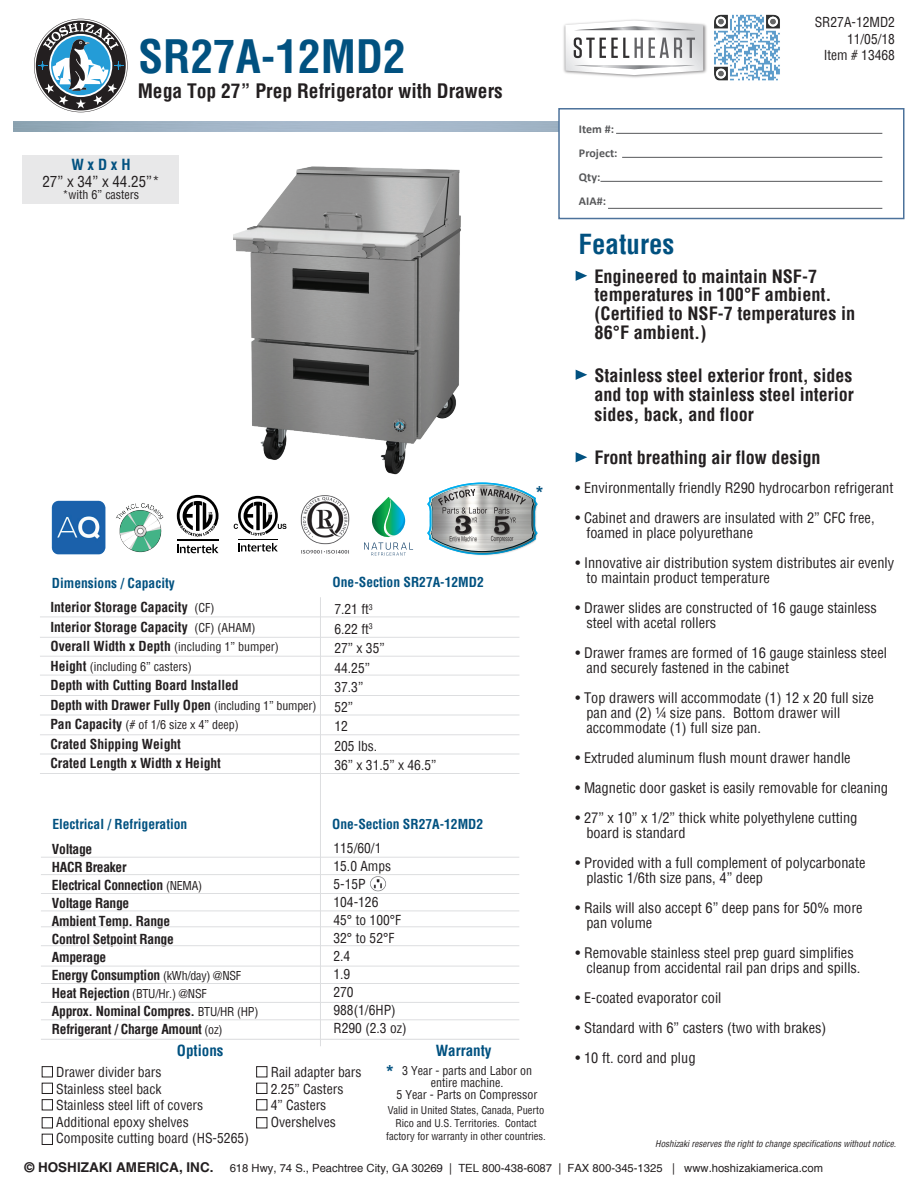
<style>
.page{position:relative;width:918px;height:1188px;background:#fff}
.page>*{position:absolute;margin:0;border:0;box-sizing:border-box;transform-origin:0 0}
.t1{font:700 condensed 45px "Helvetica";color:#015180}
.t2{font:700 condensed 27px "Helvetica";color:#015180}
.t3{font:700 condensed 19.5px "Helvetica";color:#231f20}
.t4{font:700 condensed 18px/18.8px "Helvetica";color:#231f20}
.t5{font:700 18px "Arial";color:#015180}
.t6{font:700 condensed 15px "Helvetica";color:#015180}
.t7{font:condensed 15px "Helvetica";color:#231f20}
.t8{font:condensed 14.25px/15px "Helvetica";color:#231f20}
.t9{font:condensed 13.5px/18px "Helvetica";color:#231f20}
.t10{font:700 condensed 13.5px/18px "Helvetica";letter-spacing:-.02em;color:#231f20}
.t11{font:700 condensed 13.5px/19.5px "Helvetica";color:#231f20}
.t12{font:700 condensed 13.5px "Helvetica";color:#015180}
.t13{font:condensed 12px/12px "Helvetica";color:#231f20;text-align:center}
.t14{font:700 12px/24px "Calibri";color:#57585a}
.t15{font:11.25px "Helvetica";color:#231f20}
.t16{font:condensed 10.5px/12.6px "Helvetica";color:#231f20;text-align:center}
.t17{font:italic condensed 9px "Helvetica";color:#231f20}
.s1{font-weight:400;font-size:12px}
.s2{font-weight:700;font-size:13.5px}
</style>
<div class="page">
<div style="left:23px;top:156px;width:156px;height:48px;background:#e8e8e9"></div>
<div style="left:42px;top:1066px;width:11px;height:11px;border:1px solid #231f20"></div>
<div style="left:42px;top:1083px;width:11px;height:11px;border:1px solid #231f20"></div>
<img style="left:370px;top:876px;width:16px;height:15px">
<svg style="left:34px;top:19px;width:94px;height:93px"></svg>
<svg style="left:576px;top:271px;width:11px;height:10px"></svg>
<svg style="left:576px;top:370px;width:11px;height:10px"></svg>
<svg style="left:576px;top:452px;width:11px;height:10px"></svg>
<div style="left:558px;top:108px;width:346px;height:111px;background:#fff;border:2px solid #4c729b"></div>
<hr style="left:616px;top:133px;width:266px;height:1px;background:#57585a">
<hr style="left:622px;top:157px;width:260px;height:1px;background:#57585a">
<hr style="left:600px;top:181px;width:282px;height:1px;background:#57585a">
<hr style="left:608px;top:208px;width:274px;height:1px;background:#57585a">
<hr style="left:41px;top:966px;width:478px;height:1px;background:#dddee0">
<hr style="left:41px;top:945px;width:478px;height:1px;background:#dddee0">
<hr style="left:41px;top:926px;width:478px;height:1px;background:#dddee0">
<hr style="left:41px;top:911px;width:478px;height:1px;background:#dddee0">
<hr style="left:41px;top:893px;width:478px;height:1px;background:#dddee0">
<hr style="left:41px;top:874px;width:478px;height:1px;background:#dddee0">
<hr style="left:41px;top:857px;width:478px;height:1px;background:#dddee0">
<hr style="left:41px;top:983px;width:478px;height:1px;background:#dddee0">
<hr style="left:41px;top:1002px;width:478px;height:1px;background:#dddee0">
<hr style="left:41px;top:1019px;width:478px;height:1px;background:#dddee0">
<hr style="left:41px;top:1039px;width:478px;height:1px;background:#dddee0">
<hr style="left:320px;top:597px;width:1px;height:449px;background:#dddee0">
<img style="left:427px;top:483px;width:111px;height:72px">
<img style="left:300px;top:495px;width:50px;height:59px">
<svg style="left:177px;top:544px;width:42px;height:9px"></svg>
<hr style="left:177px;top:540px;width:42px;height:1px;background:#000">
<svg style="left:177px;top:495px;width:42px;height:42px"></svg>
<svg style="left:238px;top:543px;width:40px;height:9px"></svg>
<hr style="left:238px;top:539px;width:40px;height:1px;background:#000">
<svg style="left:234px;top:496px;width:52px;height:40px"></svg>
<img style="left:116px;top:503px;width:48px;height:50px">
<img style="left:51px;top:501px;width:54px;height:53px">
<svg style="left:364px;top:497px;width:49px;height:59px"></svg>
<img style="left:233px;top:166px;width:228px;height:308px">
<div style="left:42px;top:1099px;width:11px;height:11px;border:1px solid #231f20"></div>
<div style="left:42px;top:1117px;width:11px;height:11px;border:1px solid #231f20"></div>
<div style="left:42px;top:1134px;width:11px;height:11px;border:1px solid #231f20"></div>
<div style="left:256px;top:1066px;width:11px;height:11px;border:1px solid #231f20"></div>
<div style="left:256px;top:1083px;width:11px;height:11px;border:1px solid #231f20"></div>
<div style="left:256px;top:1099px;width:11px;height:11px;border:1px solid #231f20"></div>
<div style="left:256px;top:1117px;width:11px;height:11px;border:1px solid #231f20"></div>
<img style="left:714px;top:14px;width:66px;height:67px">
<img style="left:563px;top:19px;width:144px;height:59px">
<svg style="left:565px;top:20px;width:138px;height:55px"></svg>
<hr style="left:40px;top:617px;width:479px;height:1px;background:#dddee0">
<hr style="left:40px;top:637px;width:479px;height:1px;background:#dddee0">
<hr style="left:40px;top:656px;width:479px;height:1px;background:#dddee0">
<hr style="left:40px;top:675px;width:479px;height:1px;background:#dddee0">
<hr style="left:40px;top:695px;width:479px;height:1px;background:#dddee0">
<hr style="left:40px;top:715px;width:479px;height:1px;background:#dddee0">
<hr style="left:40px;top:734px;width:479px;height:1px;background:#dddee0">
<hr style="left:40px;top:754px;width:479px;height:1px;background:#dddee0">
<hr style="left:40px;top:773px;width:479px;height:1px;background:#dddee0">
<h1 class="t1" style="left:138px;top:27px;width:269px">SR27A-12MD2</h1>
<h3 class="t3" style="left:138px;top:78px;width:367px">Mega Top 27” Prep Refrigerator with Drawers</h3>
<p class="t6" style="left:71px;top:155px;width:61px">W x D x H</p>
<p class="t7" style="left:42px;top:172px;width:119px">27” x 34” x 44.25”*</p>
<p class="t13" style="left:63px;top:188px;width:78px">*with 6” casters</p>
<p class="t14" style="left:579px;top:117px;width:40px">Item #:<br>Project:<br>Qty:<br>AIA#:</p>
<h2 class="t2" style="left:579px;top:226px;width:97px">Features</h2>
<p class="t9" style="left:815px;top:14px;width:82px;line-height:16.2px;text-align:right">SR27A-12MD2<br>11/05/18<br>Item # 13468</p>
<p class="t4" style="left:594px;top:266px;width:262px">Engineered to maintain NSF-7 temperatures in 100°F ambient. (Certified to NSF-7 temperatures in<br>86°F ambient.)</p>
<p class="t4" style="left:594px;top:365px;width:261px;line-height:19.5px;text-align:justify">Stainless steel exterior front, sides and top with stainless steel interior sides, back, and floor</p>
<p class="t4" style="left:594px;top:448px;width:228px">Front breathing air flow design</p>
<p class="t8" style="left:576px;top:480px;width:319px">• Environmentally friendly R290 hydrocarbon refrigerant</p>
<p class="t8" style="left:586px;top:510px;width:290px;text-indent:-11px">• Cabinet and drawers are insulated with 2” CFC free, foamed in place polyurethane</p>
<p class="t8" style="left:586px;top:555px;width:309px;text-indent:-11px">• Innovative air distribution system distributes air evenly to maintain product temperature</p>
<p class="t8" style="left:586px;top:600px;width:292px;text-indent:-11px">• Drawer slides are constructed of 16 gauge stainless steel with acetal rollers</p>
<p class="t8" style="left:586px;top:645px;width:302px;text-indent:-11px">• Drawer frames are formed of 16 gauge stainless steel and securely fastened in the cabinet</p>
<p class="t8" style="left:586px;top:690px;width:289px;text-indent:-11px">• Top drawers will accommodate (1) 12 x 20 full size pan and (2) ¼ size pans. Bottom drawer will accommodate (1) full size pan.</p>
<p class="t8" style="left:576px;top:750px;width:276px">• Extruded aluminum flush mount drawer handle</p>
<p class="t8" style="left:576px;top:780px;width:314px">• Magnetic door gasket is easily removable for cleaning</p>
<p class="t8" style="left:586px;top:810px;width:272px;text-indent:-11px">• 27” x 10” x 1/2” thick white polyethylene cutting board is standard</p>
<p class="t8" style="left:586px;top:855px;width:280px;text-indent:-11px">• Provided with a full complement of polycarbonate plastic 1/6th size pans, 4” deep</p>
<p class="t8" style="left:586px;top:900px;width:278px;text-indent:-11px">• Rails will also accept 6” deep pans for 50% more pan volume</p>
<p class="t8" style="left:586px;top:945px;width:276px;text-indent:-11px">• Removable stainless steel prep guard simplifies cleanup from accidental rail pan drips and spills.</p>
<p class="t8" style="left:576px;top:990px;width:147px">• E-coated evaporator coil</p>
<p class="t8" style="left:576px;top:1020px;width:252px">• Standard with 6” casters (two with brakes)</p>
<p class="t8" style="left:576px;top:1050px;width:121px">• 10 ft. cord and plug</p>
<p class="t5" style="left:536px;top:480px;width:9px">*</p>
<p class="t12" style="left:52px;top:574px;width:124px">Dimensions / Capacity</p>
<p class="t12" style="left:333px;top:574px;width:153px">One-Section SR27A-12MD2</p>
<p class="t11" style="left:50px;top:597px;width:206px">Interior Storage Capacity <span class="s1">(CF)<br></span>Interior Storage Capacity <span class="s1">(CF) (AHAM)</span></p>
<p class="t13" style="left:50px;top:637px;width:230px;line-height:19.5px;text-align:left"><span class="s2">Overall Width x Depth</span> (including 1” bumper)<br><span class="s2">Height</span> (including 6” casters)</p>
<p class="t11" style="left:50px;top:675px;width:267px">Depth with Cutting Board Installed<br>Depth with Drawer Fully Open <span class="s1">(including 1” bumper)</span></p>
<p class="t13" style="left:50px;top:719px;width:190px"><span class="s2">Pan Capacity</span> (# of 1/6 size x 4” deep)</p>
<p class="t11" style="left:50px;top:734px;width:172px">Crated Shipping Weight<br>Crated Length x Width x Height</p>
<p class="t9" style="left:334px;top:600px;width:103px;line-height:19.5px">7.21 ft<sup>3<br></sup>6.22 ft<sup>3<br></sup>27” x 35”<br>44.25”<br>37.3”<br>52”<br>12<br>205 lbs.<br>36” x 31.5” x 46.5”</p>
<p class="t12" style="left:52px;top:815px;width:136px">Electrical / Refrigeration</p>
<p class="t12" style="left:332px;top:815px;width:153px">One-Section SR27A-12MD2</p>
<p class="t9" style="left:333px;top:839px;width:75px">115/60/1<br>15.0 Amps<br>5-15P<br>104-126<br>45° to 100°F<br>32° to 52°F<br>2.4<br>1.9<br>270<br>988(1/6HP)<br>R290 (2.3 oz)</p>
<p class="t10" style="left:52px;top:839px;width:208px">Voltage<br>HACR Breaker<br>Electrical Connection <span class="s1">(NEMA)<br></span>Voltage Range<br>Ambient Temp. Range<br>Control Setpoint Range<br>Amperage<br>Energy Consumption <span class="s1">(kWh/day) @NSF<br></span>Heat Rejection <span class="s1">(BTU/Hr.) @NSF<br></span>Approx. Nominal Compres. <span class="s1">BTU/HR (HP)<br></span>Refrigerant / Charge Amount <span class="s1">(oz)</span></p>
<p class="t9" style="left:56px;top:1064px;width:194px;line-height:16.5px">Drawer divider bars<br>Stainless steel back<br>Stainless steel lift of covers<br>Additional epoxy shelves<br>Composite cutting board (HS-5265)</p>
<p class="t6" style="left:177px;top:1041px;width:48px">Options</p>
<p class="t6" style="left:436px;top:1041px;width:57px">Warranty</p>
<p class="t13" style="left:397px;top:1065px;width:142px">3 Year - parts and Labor on entire machine.<br>5 Year - Parts on Compressor</p>
<p class="t5" style="left:386px;top:1059px;width:9px">*</p>
<p class="t9" style="left:271px;top:1064px;width:92px;line-height:16.5px">Rail adapter bars<br>2.25” Casters<br>4” Casters<br>Overshelves</p>
<p class="t16" style="left:386px;top:1104px;width:161px">Valid in United States, Canada, Puerto<br>Rico and U.S. Territories. Contact factory for warranty in other countries.</p>
<p class="t17" style="left:655px;top:1138px;width:242px">Hoshizaki reserves the right to change specifications without notice.</p>
<p class="t15" style="left:24px;top:1161px;width:800px"><span class="s2">© HOSHIZAKI AMERICA, INC.</span> 618 Hwy, 74 S., Peachtree City, GA 30269 | TEL 800-438-6087 | FAX 800-345-1325 | www.hoshizakiamerica.com</p>
</div>
